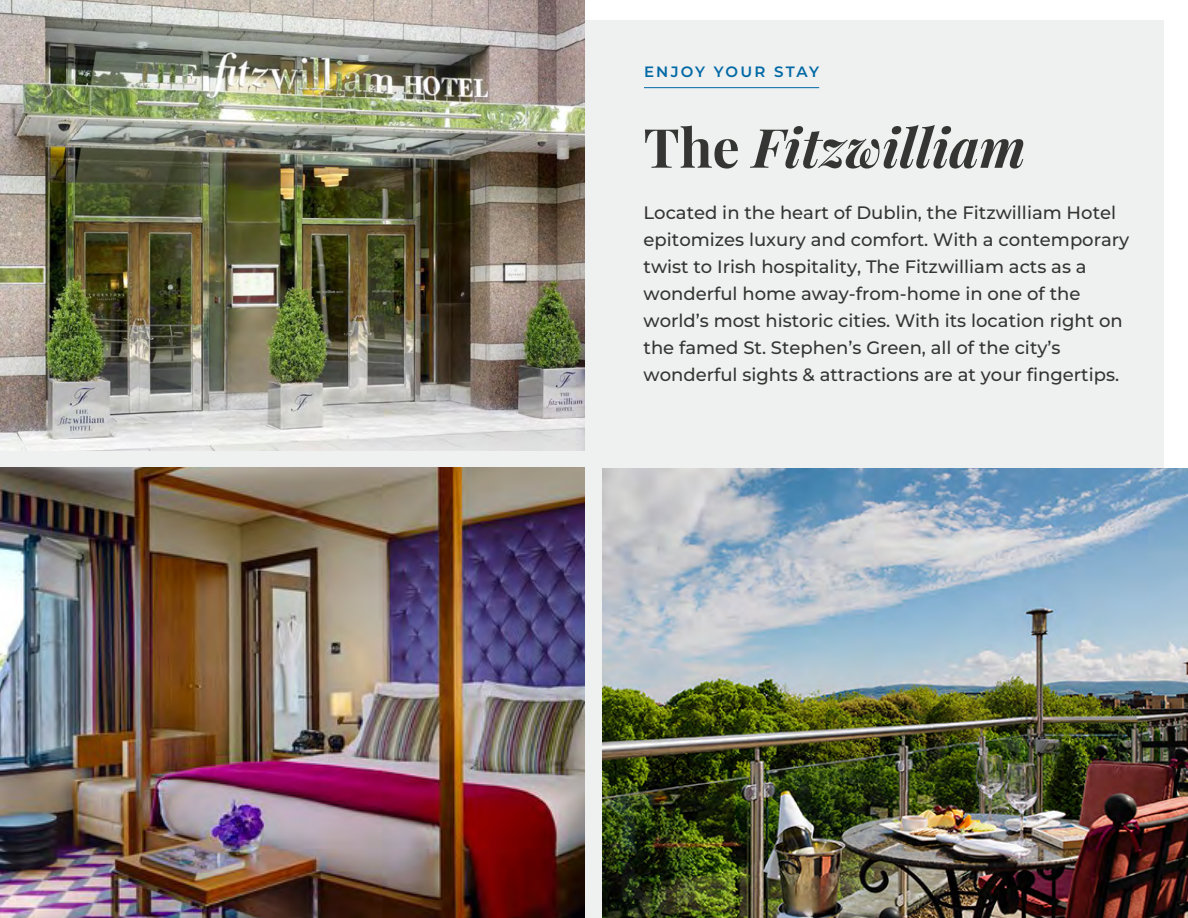
<style>
.page{position:relative;width:1188px;height:918px;background:#fff}
.page>*{position:absolute;margin:0;border:0;box-sizing:border-box;transform-origin:0 0}
.t1{font:italic 700 54px "Playfair Display";color:#353534}
.t2{font:500 18px/27px "Montserrat";color:#353534}
.t3{font:600 15px "Montserrat";letter-spacing:.145em;color:#0069a5}
.s1{font-style:normal}
</style>
<div class="page">
<div style="left:0;top:20px;width:1164px;height:898px;background:#eff0f0"></div>
<hr style="left:644px;top:87px;width:175px;height:1px;background:#0069a5">
<img style="left:0;top:0;width:585px;height:450px">
<img style="left:0;top:468px;width:585px;height:450px">
<img style="left:603px;top:469px;width:585px;height:449px">
<p class="t3" style="left:644px;top:61px;width:177px">ENJOY YOUR STAY</p>
<h1 class="t1" style="left:644px;top:104px;width:384px"><span class="s1">The</span> Fitzwilliam</h1>
<p class="t2" style="left:644px;top:199px;width:487px">Located in the heart of Dublin, the Fitzwilliam Hotel epitomizes luxury and comfort. With a contemporary twist to Irish hospitality, The Fitzwilliam acts as a wonderful home away-from-home in one of the world’s most historic cities. With its location right on the famed St. Stephen’s Green, all of the city’s wonderful sights &amp; attractions are at your fingertips.</p>
</div>
